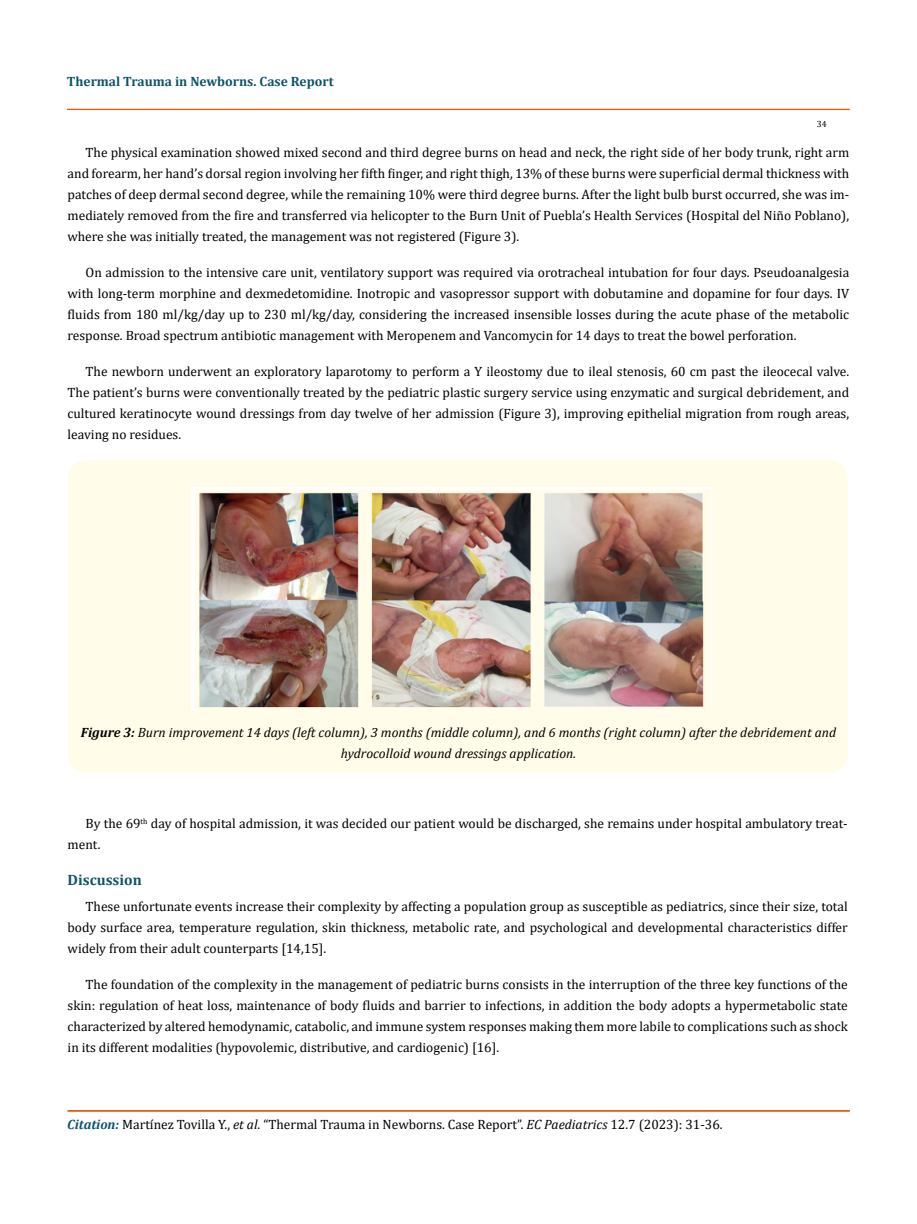
<style>
.page{position:relative;width:917px;height:1224px;background:#fff}
.page>*{position:absolute;margin:0;border:0;box-sizing:border-box;transform-origin:0 0}
.t1{font:700 15px "Cambria";color:#0e546a}
.t2{font:13.5px/21px "Cambria";color:#000;text-align:justify}
.t3{font:italic 13.5px/21px "Cambria";color:#000;text-align:center}
.t4{font:700 13.5px "Cambria";color:#0e546a}
.t5{font:9px "Cambria";color:#000}
.s1{font-weight:700}
.s2{font-weight:700;font-style:italic;color:#0e546a}
.s3{font-style:italic}
</style>
<div class="page">
<div style="left:67px;top:109px;width:782px;height:1px;border:1px solid #e05d1a"></div>
<div style="left:68px;top:1111px;width:781px;height:1px;border:1px solid #e05d1a"></div>
<div style="left:68px;top:461px;width:779px;height:311px;background:#fffde9;border-radius:18px"></div>
<img style="left:192px;top:488px;width:519px;height:223px">
<p class="t4" style="left:67px;top:72px;width:268px">Thermal Trauma in Newborns. Case Report</p>
<p class="t5" style="left:816px;top:118px;width:11px">34</p>
<p class="t2" style="left:68px;top:142px;width:783px;text-indent:18px">The physical examination showed mixed second and third degree burns on head and neck, the right side of her body trunk, right arm and forearm, her hand’s dorsal region involving her fifth finger, and right thigh, 13% of these burns were superficial dermal thickness with patches of deep dermal second degree, while the remaining 10% were third degree burns. After the light bulb burst occurred, she was im&shy;mediately removed from the fire and transferred via helicopter to the Burn Unit of Puebla’s Health Services (Hospital del Niño Poblano), where she was initially treated, the management was not registered (Figure 3).</p>
<p class="t2" style="left:68px;top:262px;width:783px;text-indent:18px">On admission to the intensive care unit, ventilatory support was required via orotracheal intubation for four days. Pseudoanalgesia with long-term morphine and dexmedetomidine. Inotropic and vasopressor support with dobutamine and dopamine for four days. IV fluids from 180 ml/kg/day up to 230 ml/kg/day, considering the increased insensible losses during the acute phase of the metabolic response. Broad spectrum antibiotic management with Meropenem and Vancomycin for 14 days to treat the bowel perforation.</p>
<p class="t2" style="left:68px;top:361px;width:783px;text-indent:18px">The newborn underwent an exploratory laparotomy to perform a Y ileostomy due to ileal stenosis, 60 cm past the ileocecal valve.<br>The patient’s burns were conventionally treated by the pediatric plastic surgery service using enzymatic and surgical debridement, and cultured keratinocyte wound dressings from day twelve of her admission (Figure 3), improving epithelial migration from rough areas, leaving no residues.</p>
<p class="t3" style="left:81px;top:721px;width:756px"><span class="s1">Figure 3:</span> Burn improvement 14 days (left column), 3 months (middle column), and 6 months (right column) after the debridement and hydrocolloid wound dressings application.</p>
<p class="t2" style="left:68px;top:813px;width:781px;text-indent:18px">By the 69<sup>th</sup> day of hospital admission, it was decided our patient would be discharged, she remains under hospital ambulatory treat&shy;ment.</p>
<p class="t1" style="left:68px;top:870px;width:76px">Discussion</p>
<p class="t2" style="left:68px;top:896px;width:781px;text-indent:18px">These unfortunate events increase their complexity by affecting a population group as susceptible as pediatrics, since their size, total body surface area, temperature regulation, skin thickness, metabolic rate, and psychological and developmental characteristics differ widely from their adult counterparts [14,15].</p>
<p class="t2" style="left:68px;top:974px;width:781px;text-indent:18px">The foundation of the complexity in the management of pediatric burns consists in the interruption of the three key functions of the skin: regulation of heat loss, maintenance of body fluids and barrier to infections, in addition the body adopts a hypermetabolic state characterized by altered hemodynamic, catabolic, and immune system responses making them more labile to complications such as shock in its different modalities (hypovolemic, distributive, and cardiogenic) [16].</p>
<p class="t2" style="left:67px;top:1114px;width:657px"><span class="s2">Citation:</span> Martínez Tovilla Y., <span class="s3">et al</span>. “Thermal Trauma in Newborns. Case Report”. <span class="s3">EC Paediatrics</span> 12.7 (2023): 31-36.</p>
</div>
